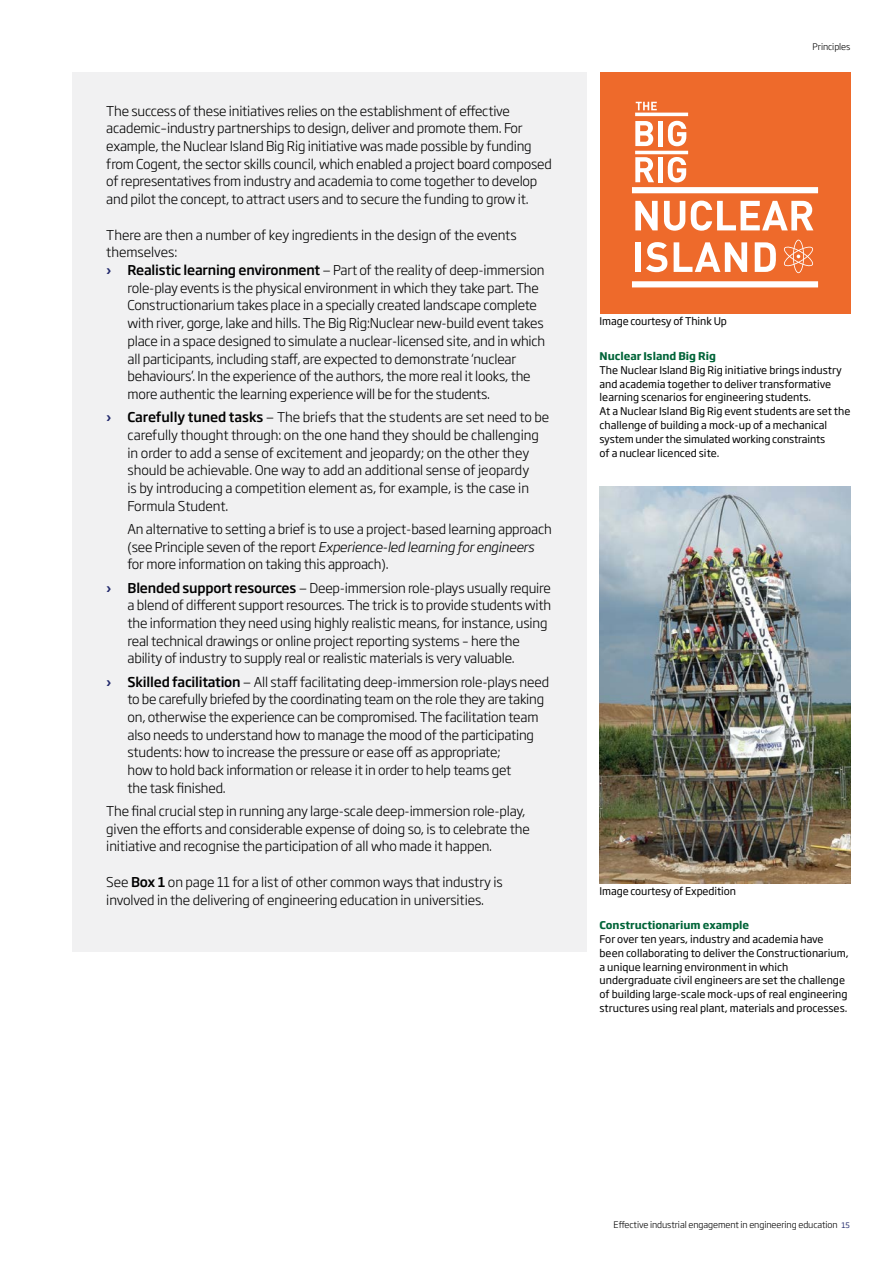
<style>
.page{position:relative;width:893px;height:1263px;background:#fff}
.page>*{position:absolute;margin:0;border:0;box-sizing:border-box;transform-origin:0 0}
.t1{font:300 13.35px/17.7px "Soho Gothic Pro";letter-spacing:-.015em;color:#000}
.t2{font:10.5px/13.8px "Soho Gothic Pro";color:#000}
.t3{font:700 10.5px "Soho Gothic Pro";color:#006438}
.t4{font:300 9px "Soho Gothic Pro";letter-spacing:-.01em;color:#000}
.s1{font-weight:500;color:#22296c}
.s2{font-weight:500}
.s3{font-style:italic}
.s4{font-weight:400;font-size:7.5px;color:#22296c}
</style>
<div class="page">
<div style="left:72px;top:72px;width:515px;height:880px;background:#f1f1f2"></div>
<div style="left:600px;top:72px;width:250px;height:242px;background:#ee6a2b"></div>
<svg style="left:636px;top:102px;width:21px;height:8px"></svg>
<hr style="left:635px;top:113px;width:53px;height:3px;background:#fff">
<svg style="left:635px;top:121px;width:18px;height:25px"></svg>
<div style="left:658px;top:121px;width:5px;height:25px;background:#fff"></div>
<svg style="left:668px;top:121px;width:18px;height:25px"></svg>
<svg style="left:635px;top:157px;width:19px;height:25px"></svg>
<div style="left:658px;top:157px;width:5px;height:25px;background:#fff"></div>
<svg style="left:668px;top:157px;width:18px;height:25px"></svg>
<hr style="left:635px;top:151px;width:53px;height:3px;background:#fff">
<svg style="left:784px;top:240px;width:29px;height:33px"></svg>
<svg style="left:635px;top:201px;width:23px;height:29px"></svg>
<svg style="left:664px;top:201px;width:21px;height:30px"></svg>
<svg style="left:691px;top:201px;width:122px;height:30px"></svg>
<div style="left:635px;top:242px;width:6px;height:30px;background:#fff"></div>
<svg style="left:646px;top:242px;width:21px;height:30px"></svg>
<svg style="left:674px;top:242px;width:73px;height:30px"></svg>
<svg style="left:755px;top:242px;width:21px;height:30px"></svg>
<div style="left:632px;top:187px;width:186px;height:6px;background:#fff"></div>
<div style="left:632px;top:281px;width:186px;height:6px;background:#fff"></div>
<img style="left:600px;top:486px;width:250px;height:397px">
<p class="t1" style="left:106px;top:101px;width:447px">The success of these initiatives relies on the establishment of effective academic–industry partnerships to design, deliver and promote them. For example, the Nuclear Island Big Rig initiative was made possible by funding from Cogent, the sector skills council, which enabled a project board composed of representatives from industry and academia to come together to develop and pilot the concept, to attract users and to secure the funding to grow it.</p>
<p class="t1" style="left:106px;top:225px;width:412px">There are then a number of key ingredients in the design of the events</p>
<p class="t1" style="left:106px;top:243px;width:72px">themselves:</p>
<p class="t1" style="left:106px;top:260px;width:440px"><span class="s1">›</span> <span class="s2">Realistic learning environment</span> — Part of the reality of deep-immersion</p>
<p class="t1" style="left:128px;top:278px;width:413px">role-play events is the physical environment in which they take part. The</p>
<p class="t1" style="left:128px;top:296px;width:411px">Constructionarium takes place in a specially created landscape complete</p>
<p class="t1" style="left:128px;top:314px;width:418px">with river, gorge, lake and hills. The Big Rig:Nuclear new-build event takes</p>
<p class="t1" style="left:128px;top:331px;width:419px">place in a space designed to simulate a nuclear-licensed site, and in which</p>
<p class="t1" style="left:128px;top:349px;width:390px">all participants, including staff, are expected to demonstrate ‘nuclear</p>
<p class="t1" style="left:128px;top:367px;width:405px">behaviours’. In the experience of the authors, the more real it looks, the</p>
<p class="t1" style="left:128px;top:384px;width:364px">more authentic the learning experience will be for the students.</p>
<p class="t1" style="left:128px;top:408px;width:423px;text-indent:-21px"><span class="s1">›</span> <span class="s2">Carefully tuned tasks</span> — The briefs that the students are set need to be carefully thought through: on the one hand they should be challenging in order to add a sense of excitement and jeopardy; on the other they should be achievable. One way to add an additional sense of jeopardy<br>is by introducing a competition element as, for example, is the case in Formula Student.</p>
<p class="t1" style="left:128px;top:519px;width:426px">An alternative to setting a brief is to use a project-based learning approach (see Principle seven of the report <span class="s3">Experience-led learning for engineers </span>for more information on taking this approach).</p>
<p class="t1" style="left:128px;top:578px;width:425px;text-indent:-21px"><span class="s1">›</span> <span class="s2">Blended support resources</span> — Deep-immersion role-plays usually require a blend of different support resources. The trick is to provide students with the information they need using highly realistic means, for instance, using real technical drawings or online project reporting systems – here the ability of industry to supply real or realistic materials is very valuable.</p>
<p class="t1" style="left:128px;top:672px;width:423px;text-indent:-21px"><span class="s1">›</span> <span class="s2">Skilled facilitation</span> — All staff facilitating deep-immersion role-plays need to be carefully briefed by the coordinating team on the role they are taking on, otherwise the experience can be compromised. The facilitation team also needs to understand how to manage the mood of the participating students: how to increase the pressure or ease off as appropriate;<br>how to hold back information or release it in order to help teams get<br>the task finished.</p>
<p class="t1" style="left:106px;top:801px;width:425px">The final crucial step in running any large-scale deep-immersion role-play, given the efforts and considerable expense of doing so, is to celebrate the initiative and recognise the participation of all who made it happen.</p>
<p class="t1" style="left:106px;top:872px;width:398px">See <span class="s2">Box 1</span> on page 11 for a list of other common ways that industry is involved in the delivering of engineering education in universities.</p>
<p class="t4" style="left:813px;top:39px;width:39px">Principles</p>
<p class="t2" style="left:600px;top:314px;width:129px">Image courtesy of Think Up</p>
<p class="t3" style="left:600px;top:348px;width:118px">Nuclear Island Big Rig</p>
<p class="t2" style="left:600px;top:362px;width:252px">The Nuclear Island Big Rig initiative brings industry and academia together to deliver transformative learning scenarios for engineering students.<br>At a Nuclear Island Big Rig event students are set the challenge of building a mock-up of a mechanical system under the simulated working constraints<br>of a nuclear licenced site.</p>
<p class="t2" style="left:600px;top:883px;width:138px">Image courtesy of Expedition</p>
<p class="t3" style="left:600px;top:917px;width:151px">Constructionarium example</p>
<p class="t2" style="left:600px;top:932px;width:251px">For over ten years, industry and academia have been collaborating to deliver the Constructionarium, a unique learning environment in which undergraduate civil engineers are set the challenge of building large-scale mock-ups of real engineering structures using real plant, materials and processes.</p>
<p class="t4" style="left:614px;top:1218px;width:238px">Effective industrial engagement in engineering education <span class="s4">15</span></p>
</div>
